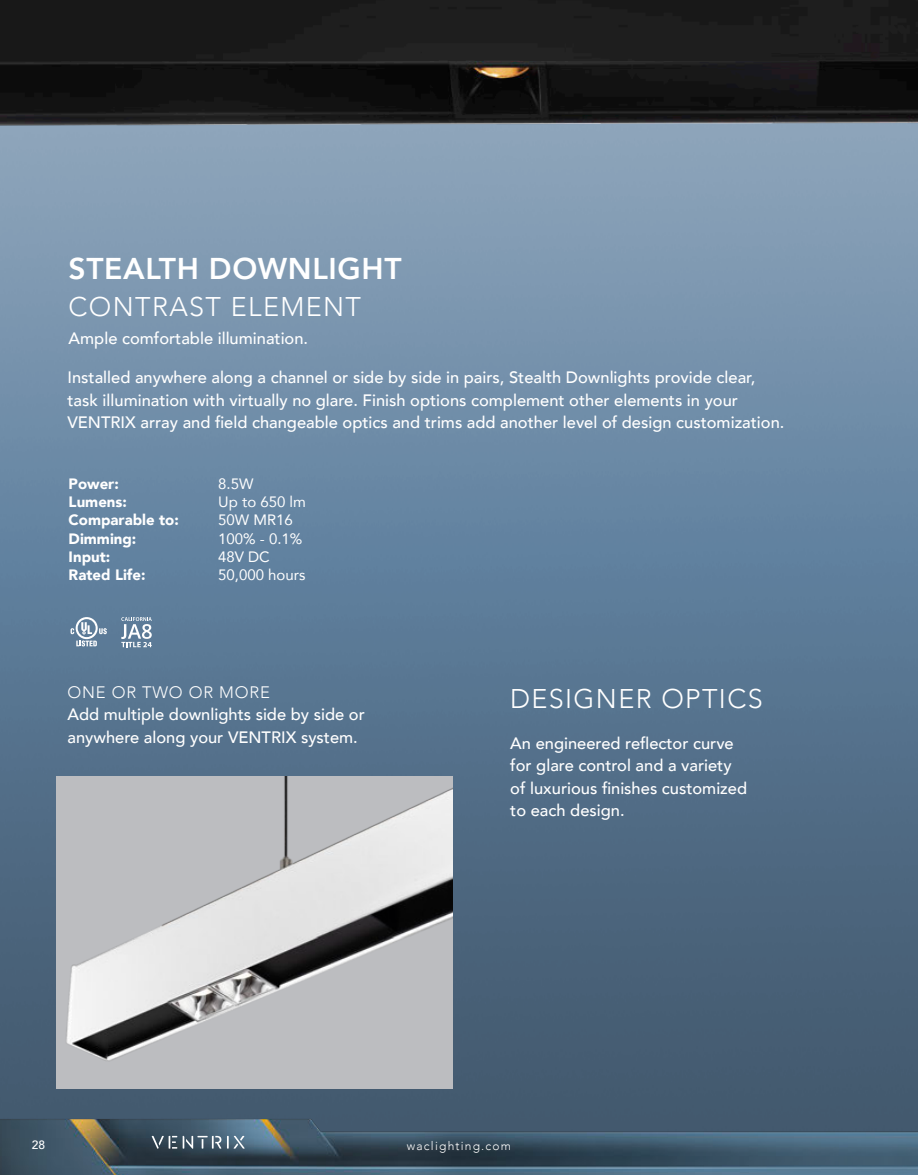
<style>
.page{position:relative;width:918px;height:1175px;background:#fff}
.page>*{position:absolute;margin:0;border:0;box-sizing:border-box;transform-origin:0 0}
.Title_in_Blue{font:800 30px "Avenir";letter-spacing:.02em;color:#fff}
.t1{font:300 27px "Avenir";letter-spacing:.05em;color:#fff}
.t2{font:300 16.65px "Avenir";letter-spacing:.05em;color:#fff}
.Block_Quote{font:500 16.5px/22.5px "Avenir";color:#fff}
.FeaturesHeadersBlack{font:900 15px "Avenir";color:#fff}
.FeaturesOnBlack{font:15px "Avenir";color:#fff}
.t3{font:300 12px "Avenir";letter-spacing:.1em;color:#fff}
.t4{font:500 12px "Avenir";color:#fff}
</style>
<div class="page">
<img style="left:0;top:644px;width:918px;height:467px">
<img style="left:0;top:1111px;width:647px;height:63px">
<img style="left:647px;top:1111px;width:271px;height:63px">
<svg style="left:227px;top:1135px;width:18px;height:13px"></svg>
<svg style="left:183px;top:1135px;width:38px;height:13px"></svg>
<svg style="left:152px;top:1135px;width:25px;height:13px"></svg>
<img style="left:0;top:0;width:918px;height:644px">
<img style="left:57px;top:776px;width:396px;height:312px">
<svg style="left:71px;top:617px;width:36px;height:29px"></svg>
<svg style="left:121px;top:617px;width:31px;height:30px"></svg>
<p class="Title_in_Blue" style="left:69px;top:245px;width:334px">STEALTH DOWNLIGHT</p>
<p class="t1" style="left:69px;top:291px;width:294px">CONTRAST ELEMENT</p>
<p class="Block_Quote" style="left:69px;top:326px;width:241px">Ample comfortable illumination.</p>
<p class="Block_Quote" style="left:68px;top:365px;width:719px">Installed anywhere along a channel or side by side in pairs, Stealth Downlights provide clear, task illumination with virtually no glare. Finish options complement other elements in your<br>VENTRIX array and field changeable optics and trims add another level of design customization.</p>
<p class="FeaturesHeadersBlack" style="left:69px;top:471px;width:52px">Power:</p>
<p class="FeaturesHeadersBlack" style="left:69px;top:489px;width:60px">Lumens:</p>
<p class="FeaturesHeadersBlack" style="left:69px;top:507px;width:112px">Comparable to:</p>
<p class="FeaturesHeadersBlack" style="left:69px;top:525px;width:69px">Dimming:</p>
<p class="FeaturesHeadersBlack" style="left:69px;top:543px;width:43px">Input:</p>
<p class="FeaturesHeadersBlack" style="left:69px;top:561px;width:78px">Rated Life:</p>
<p class="FeaturesOnBlack" style="left:218px;top:472px;width:37px">8.5W</p>
<p class="FeaturesOnBlack" style="left:218px;top:490px;width:89px">Up to 650 lm</p>
<p class="FeaturesOnBlack" style="left:218px;top:508px;width:76px">50W MR16</p>
<p class="FeaturesOnBlack" style="left:218px;top:526px;width:86px">100% - 0.1%</p>
<p class="FeaturesOnBlack" style="left:218px;top:544px;width:53px">48V DC</p>
<p class="FeaturesOnBlack" style="left:218px;top:562px;width:89px">50,000 hours</p>
<p class="t2" style="left:68px;top:682px;width:204px">ONE OR TWO OR MORE</p>
<p class="Block_Quote" style="left:68px;top:702px;width:299px">Add multiple downlights side by side or anywhere along your VENTRIX system.</p>
<p class="t1" style="left:510px;top:682px;width:254px">DESIGNER OPTICS</p>
<p class="Block_Quote" style="left:510px;top:730px;width:238px">An engineered reflector curve for glare control and a variety of luxurious finishes customized to each design.</p>
<p class="t4" style="left:32px;top:1134px;width:15px">28</p>
<p class="t3" style="left:407px;top:1138px;width:106px">waclighting.com</p>
</div>
